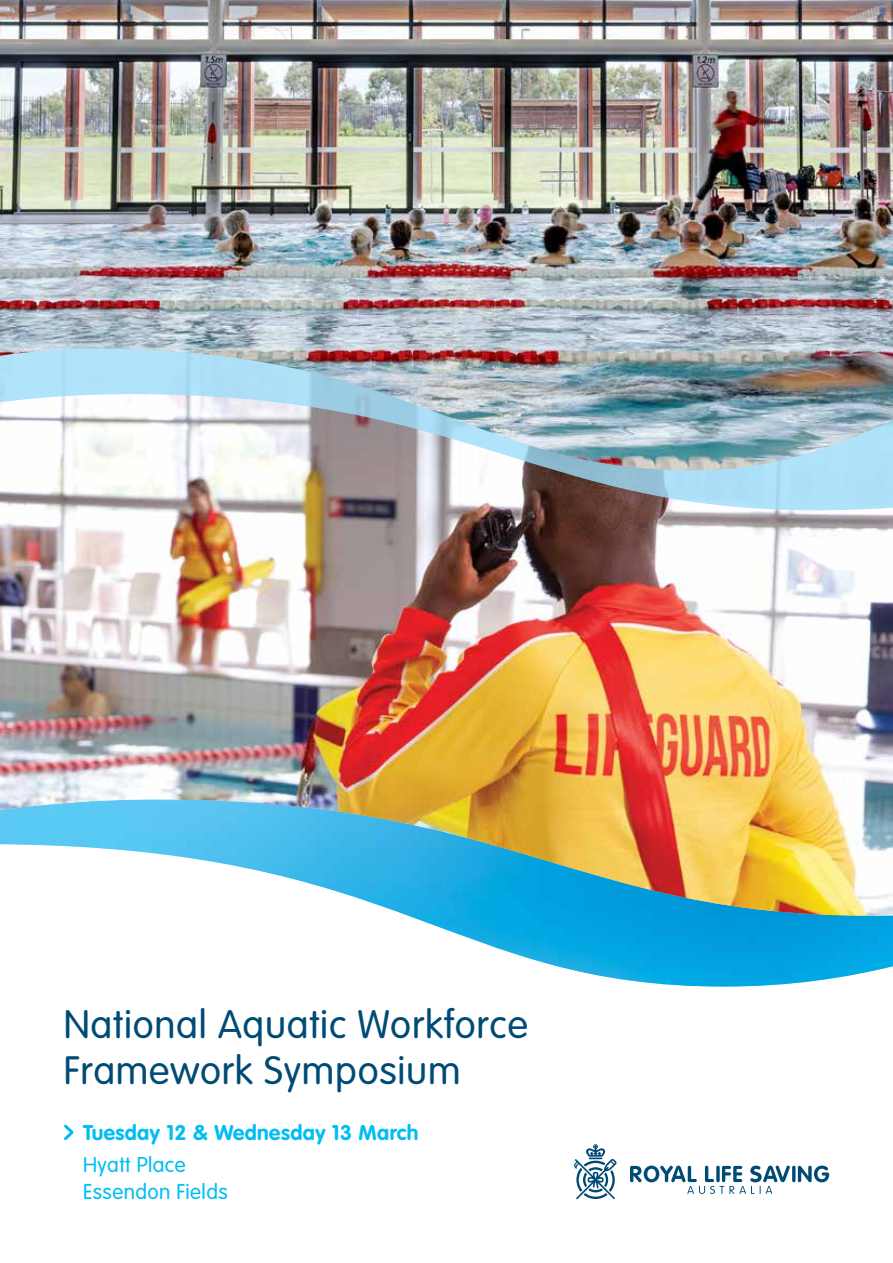
<style>
.page{position:relative;width:893px;height:1263px;background:#fff}
.page>*{position:absolute;margin:0;border:0;box-sizing:border-box;transform-origin:0 0}
.t1{font:300 39px/46.5px "VAG Rounded Std";letter-spacing:.02em;color:#004b76}
.t2{font:700 21px "VAG Rounded Std";letter-spacing:.02em;color:#00bdf2}
.t3{font:300 21px/27px "VAG Rounded Std";letter-spacing:.02em;color:#00bdf2}
</style>
<div class="page">
<img style="left:409px;top:916px;width:484px;height:70px">
<img style="left:0;top:510px;width:893px;height:406px">
<img style="left:0;top:470px;width:893px;height:40px">
<img style="left:0;top:0;width:893px;height:470px">
<svg style="left:64px;top:1124px;width:10px;height:17px"></svg>
<hr style="left:792px;top:1166px;width:3px;height:16px;background:#004b76;border-radius:2px">
<svg style="left:798px;top:1165px;width:31px;height:17px"></svg>
<svg style="left:574px;top:1144px;width:43px;height:55px"></svg>
<svg style="left:630px;top:1165px;width:160px;height:29px"></svg>
<p class="t1" style="left:64px;top:1002px;width:466px">National Aquatic Workforce<br>Framework Symposium</p>
<p class="t2" style="left:83px;top:1120px;width:337px">Tuesday 12 &amp; Wednesday 13 March</p>
<p class="t3" style="left:83px;top:1152px;width:146px">Hyatt Place<br>Essendon Fields</p>
</div>
